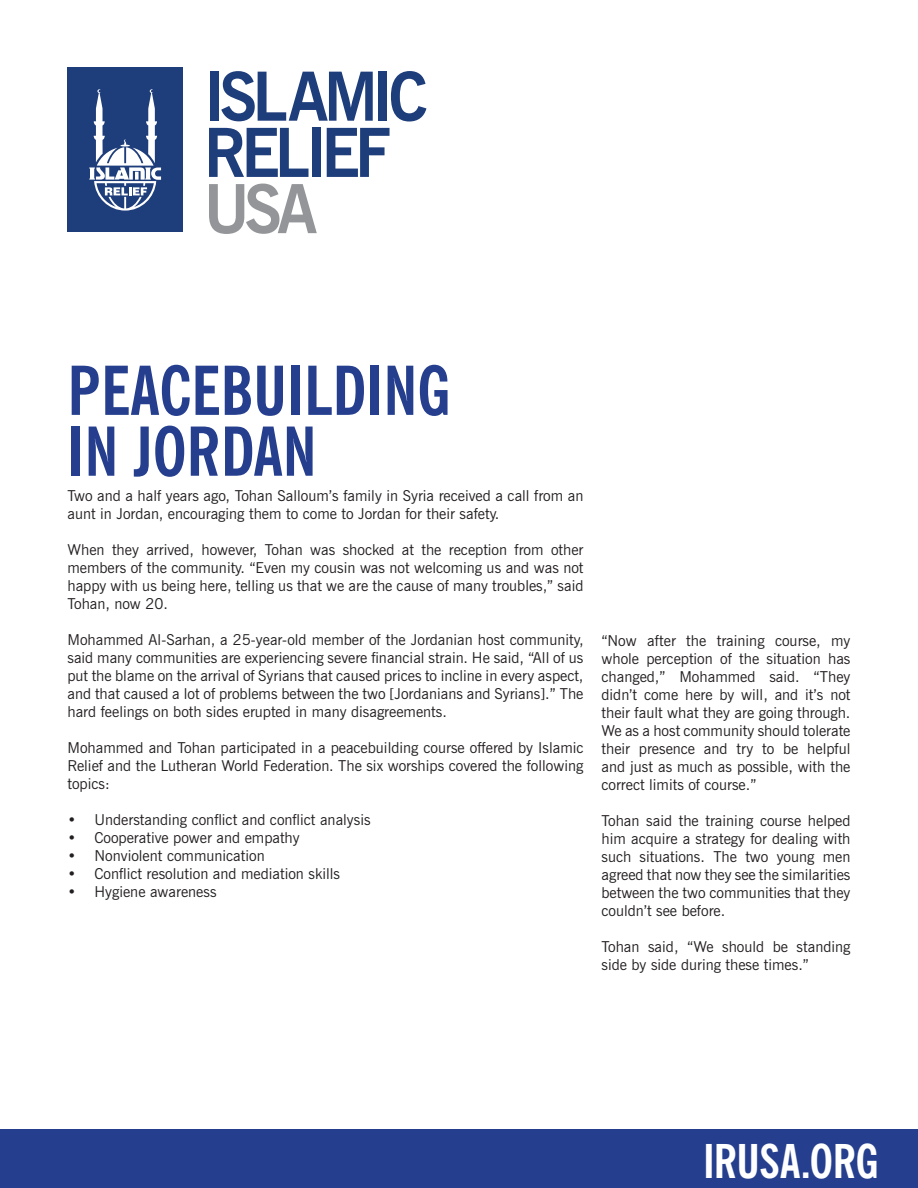
<style>
.page{position:relative;width:918px;height:1188px;background:#fff}
.page>*{position:absolute;margin:0;border:0;box-sizing:border-box;transform-origin:0 0}
.t1{font:700 condensed 67.35px/60.9px "News Gothic BT";color:#253f8e}
.t2{font:700 condensed 46.5px "News Gothic BT";letter-spacing:-.015em;color:#fff}
.t3{font:15px/18px "News Gothic BT";color:#231f20;text-align:justify}
</style>
<div class="page">
<div style="left:210px;top:72px;width:9px;height:49px;background:#1e3d7b"></div>
<svg style="left:221px;top:71px;width:152px;height:50px"></svg>
<div style="left:378px;top:72px;width:9px;height:49px;background:#1e3d7b"></div>
<svg style="left:391px;top:71px;width:35px;height:51px"></svg>
<svg style="left:209px;top:128px;width:100px;height:49px"></svg>
<div style="left:312px;top:128px;width:9px;height:49px;background:#1e3d7b"></div>
<svg style="left:327px;top:128px;width:63px;height:49px"></svg>
<svg style="left:209px;top:184px;width:108px;height:50px"></svg>
<div style="left:68px;top:68px;width:115px;height:164px;background:#1e3d7b"></div>
<svg style="left:89px;top:89px;width:72px;height:122px"></svg>
<div style="left:0;top:1130px;width:918px;height:58px;background:#253f8e"></div>
<h1 class="t1" style="left:68px;top:360px;width:384px">PEACEBUILDING<br>IN JORDAN</h1>
<p class="t3" style="left:68px;top:487px;width:517px">Two and a half years ago, Tohan Salloum’s family in Syria received a call from an aunt in Jordan, encouraging them to come to Jordan for their safety.</p>
<p class="t3" style="left:68px;top:541px;width:518px">When they arrived, however, Tohan was shocked at the reception from other members of the community. “Even my cousin was not welcoming us and was not happy with us being here, telling us that we are the cause of many troubles,” said Tohan, now 20.</p>
<p class="t3" style="left:68px;top:631px;width:518px">Mohammed Al-Sarhan, a 25-year-old member of the Jordanian host community, said many communities are experiencing severe financial strain. He said, “All of us put the blame on the arrival of Syrians that caused prices to incline in every aspect, and that caused a lot of problems between the two [Jordanians and Syrians].” The hard feelings on both sides erupted in many disagreements.</p>
<p class="t3" style="left:68px;top:739px;width:518px">Mohammed and Tohan participated in a peacebuilding course offered by Islamic Relief and the Lutheran World Federation. The six worships covered the following topics:</p>
<p class="t3" style="left:68px;top:811px;width:305px">• Understanding conflict and conflict analysis</p>
<p class="t3" style="left:68px;top:829px;width:234px">• Cooperative power and empathy</p>
<p class="t3" style="left:68px;top:847px;width:199px">• Nonviolent communication</p>
<p class="t3" style="left:68px;top:865px;width:274px">• Conflict resolution and mediation skills</p>
<p class="t3" style="left:68px;top:883px;width:151px">• Hygiene awareness</p>
<p class="t3" style="left:602px;top:632px;width:251px">“Now after the training course, my whole perception of the situation has changed,” Mohammed said. “They didn’t come here by will, and it’s not their fault what they are going through.<br>We as a host community should tolerate their presence and try to be helpful and just as much as possible, with the correct limits of course.”</p>
<p class="t3" style="left:602px;top:812px;width:251px">Tohan said the training course helped him acquire a strategy for dealing with such situations. The two young men agreed that now they see the similarities between the two communities that they couldn’t see before.</p>
<p class="t3" style="left:602px;top:938px;width:251px">Tohan said, “We should be standing side by side during these times.”</p>
<h2 class="t2" style="left:703px;top:1133px;width:177px">IRUSA.ORG</h2>
</div>
